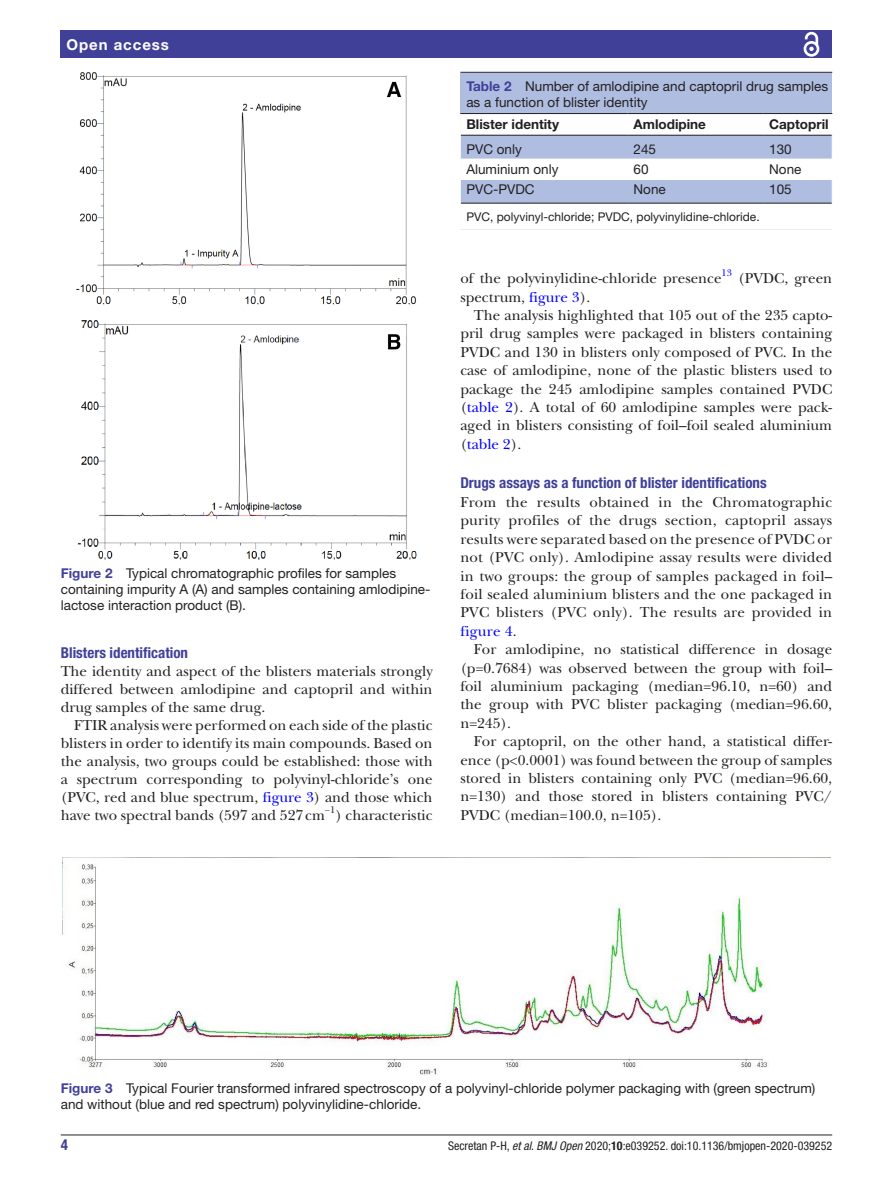
<style>
.page{position:relative;width:893px;height:1191px;background:#fff}
.page>*{position:absolute;margin:0;border:0;box-sizing:border-box;transform-origin:0 0}
.t1{font:15px/18.5px "New Baskerville";color:#231f20;text-align:justify}
.t2{font:700 condensed 15px "Helvetica Neue LT Std";color:#414099}
.t3{font:700 15px "Helvetica Neue LT Std";letter-spacing:.065em;color:#fff}
.t4{font:13.5px/16.2px "Helvetica Neue LT Std";color:#231f20}
.t5{font:700 13.5px "Helvetica Neue LT Std";color:#231f20}
.t6{font:condensed 12px "Helvetica Neue LT Std";color:#231f20}
.t7{font:12px "Helvetica Neue LT Std";color:#231f20}
.t8{font:9.9px "New Baskerville";color:#231f20}
.s1{font-weight:700;color:#414099}
.s2{color:#00f}
.s3{font-style:italic}
.s4{font-weight:700}
</style>
<div class="page">
<hr style="left:61px;top:1134px;width:771px;height:1px;background:#231f20">
<div style="left:61px;top:31px;width:771px;height:27px;background:#414099"></div>
<svg style="left:803px;top:31px;width:17px;height:26px"></svg>
<img style="left:77px;top:73px;width:340px;height:487px">
<img style="left:63px;top:857px;width:767px;height:218px">
<div style="left:460px;top:73px;width:372px;height:157px;background:#afbde1"></div>
<hr style="left:460px;top:72px;width:372px;height:1px;background:#231f20">
<hr style="left:460px;top:113px;width:167px;height:1px;background:#231f20">
<hr style="left:627px;top:113px;width:136px;height:1px;background:#231f20">
<hr style="left:763px;top:113px;width:69px;height:1px;background:#231f20">
<svg style="left:460px;top:114px;width:373px;height:116px"></svg>
<hr style="left:466px;top:220px;width:366px;height:1px;background:#fff">
<p class="t3" style="left:66px;top:35px;width:104px">Open access</p>
<p class="t4" style="left:61px;top:564px;width:371px"><span class="s1">Figure 2</span> Typical chromatographic profiles for samples containing impurity A (A) and samples containing amlodipine&shy;lactose interaction product (B).</p>
<p class="t2" style="left:61px;top:643px;width:129px">Blisters identification</p>
<p class="t1" style="left:61px;top:662px;width:373px;line-height:18px">The identity and aspect of the blisters materials strongly differed between amlodipine and captopril and within drug samples of the same drug.</p>
<p class="t1" style="left:61px;top:716px;width:373px;line-height:18px;text-indent:14px">FTIR analysis were performed on each side of the plastic blisters in order to identify its main compounds. Based on the analysis, two groups could be established: those with a spectrum corresponding to polyvinyl-chloride’s one (PVC, red and blue spectrum, <span class="s2">figure 3</span>) and those which have two spectral bands (597 and 527cm</p>
<p class="t8" style="left:325px;top:804px;width:12px">−1</p>
<p class="t1" style="left:335px;top:806px;width:99px">) characteristic</p>
<p class="t4" style="left:466px;top:77px;width:363px"><span class="s1">Table 2</span> Number of amlodipine and captopril drug samples as a function of blister identity</p>
<p class="t5" style="left:466px;top:116px;width:94px">Blister identity</p>
<p class="t5" style="left:634px;top:116px;width:74px">Amlodipine</p>
<p class="t5" style="left:769px;top:116px;width:61px">Captopril</p>
<p class="t4" style="left:466px;top:141px;width:57px">PVC only</p>
<p class="t4" style="left:634px;top:141px;width:24px">245</p>
<p class="t4" style="left:769px;top:141px;width:24px">130</p>
<p class="t4" style="left:466px;top:161px;width:94px">Aluminium only</p>
<p class="t4" style="left:634px;top:161px;width:17px">60</p>
<p class="t4" style="left:769px;top:161px;width:34px">None</p>
<p class="t4" style="left:466px;top:181px;width:70px">PVC-PVDC</p>
<p class="t4" style="left:634px;top:181px;width:34px">None</p>
<p class="t4" style="left:769px;top:181px;width:24px">105</p>
<p class="t7" style="left:466px;top:209px;width:295px">PVC, polyvinyl-chloride; PVDC, polyvinylidine-chloride.</p>
<p class="t1" style="left:460px;top:269px;width:373px">of the polyvinylidine-chloride presence<sup>13</sup> (PVDC, green spectrum, <span class="s2">figure 3</span>).</p>
<p class="t1" style="left:460px;top:306px;width:373px;text-indent:13px">The analysis highlighted that 105 out of the 235 capto&shy;pril drug samples were packaged in blisters containing PVDC and 130 in blisters only composed of PVC. In the case of amlodipine, none of the plastic blisters used to package the 245 amlodipine samples contained PVDC (<span class="s2">table 2</span>). A total of 60 amlodipine samples were pack&shy;aged in blisters consisting of foil–foil sealed aluminium (<span class="s2">table 2</span>).</p>
<p class="t2" style="left:460px;top:474px;width:308px">Drugs assays as a function of blister identifications</p>
<p class="t1" style="left:460px;top:493px;width:373px">From the results obtained in the Chromatographic purity profiles of the drugs section, captopril assays results were separated based on the presence of PVDC or not (PVC only). Amlodipine assay results were divided in two groups: the group of samples packaged in foil– foil sealed aluminium blisters and the one packaged in PVC blisters (PVC only). The results are provided in <span class="s2">figure 4</span>.</p>
<p class="t1" style="left:460px;top:640px;width:373px;text-indent:13px">For amlodipine, no statistical difference in dosage (p=0.7684) was observed between the group with foil– foil aluminium packaging (median=96.10, n=60) and the group with PVC blister packaging (median=96.60, n=245).</p>
<p class="t1" style="left:460px;top:732px;width:373px;text-indent:13px">For captopril, on the other hand, a statistical differ&shy;ence (p&lt;0.0001) was found between the group of samples stored in blisters containing only PVC (median=96.60, n=130) and those stored in blisters containing PVC/ PVDC (median=100.0, n=105).</p>
<p class="t4" style="left:61px;top:1080px;width:756px"><span class="s1">Figure 3</span> Typical Fourier transformed infrared spectroscopy of a polyvinyl-chloride polymer packaging with (green spectrum) and without (blue and red spectrum) polyvinylidine-chloride.</p>
<p class="t2" style="left:61px;top:1135px;width:9px">4</p>
<p class="t6" style="left:448px;top:1138px;width:386px">Secretan P-H, <span class="s3">et al</span>. <span class="s3">BMJ Open</span> 2020;<span class="s4">10</span>:e039252. doi:10.1136/bmjopen-2020-039252</p>
</div>
